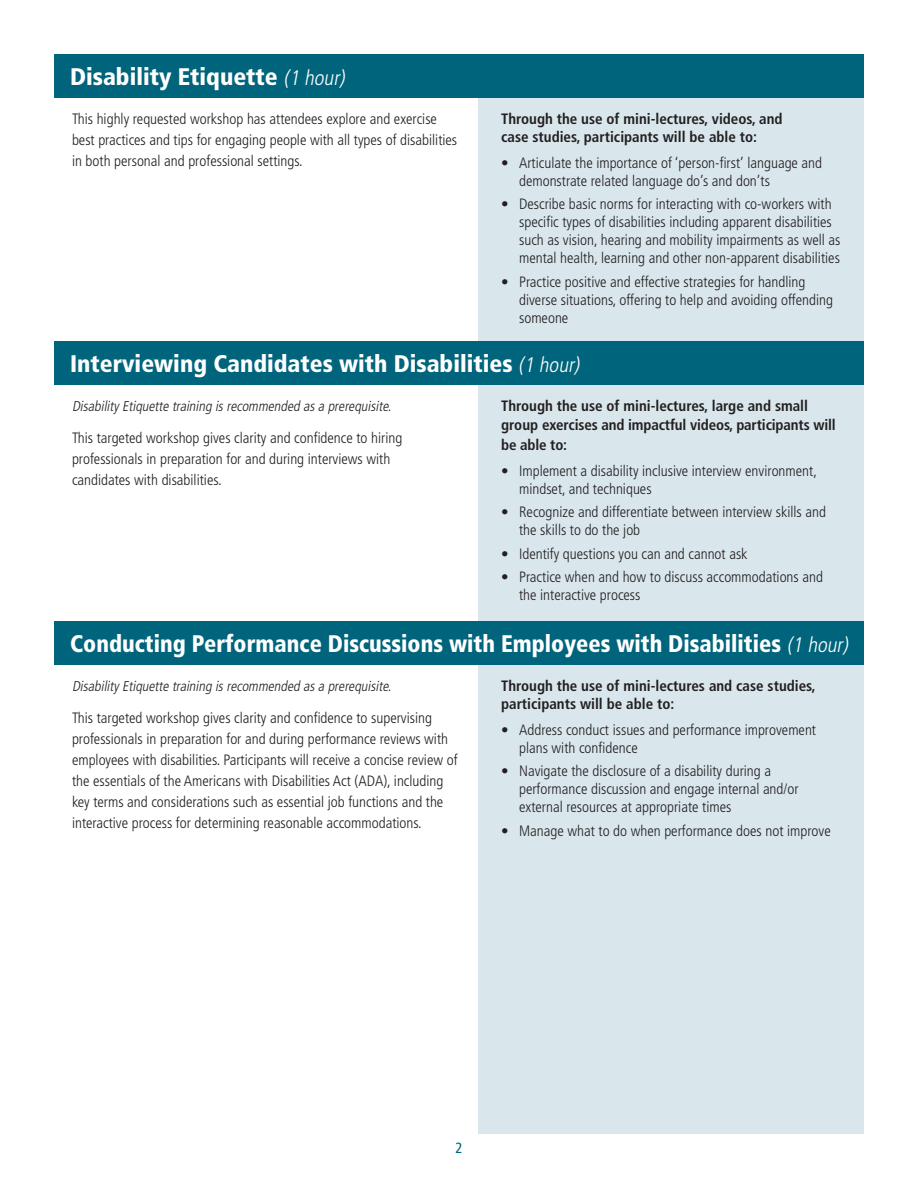
<style>
.page{position:relative;width:918px;height:1188px;background:#fff}
.page>*{position:absolute;margin:0;border:0;box-sizing:border-box;transform-origin:0 0}
.t1{font:900 condensed 24px "Frutiger LT Std";color:#fff}
.t2{font:900 condensed 24px "Frutiger LT Std";color:#fff;scale:.95 1}
.Body_Bullet_Copy{font:300 condensed 15px/18px "Frutiger LT Std";color:#231f20}
.Body_Bullet_Copy-2{font:700 condensed 15px/18px "Frutiger LT Std";color:#231f20}
.Body_Copy{font:300 condensed 15px/21px "Frutiger LT Std";color:#231f20}
.Body_Copy-2{font:700 condensed 15px/19.5px "Frutiger LT Std";letter-spacing:-.01em;color:#231f20}
.Bar_Subheads{font:condensed 14.85px "Frutiger LT Std";color:#00657c}
.Body_Copy-3{font:italic 300 condensed 14.25px "Frutiger LT Std";color:#231f20}
.s1{font-weight:300;font-style:italic;font-size:21px}
</style>
<div class="page">
<div style="left:478px;top:54px;width:386px;height:1080px;background:#d9e7ed"></div>
<div style="left:54px;top:341px;width:810px;height:43px;background:#00657c"></div>
<div style="left:54px;top:621px;width:810px;height:43px;background:#00657c"></div>
<div style="left:54px;top:54px;width:810px;height:43px;background:#00657c"></div>
<p class="t1" style="left:70px;top:62px;width:280px">Disability Etiquette <span class="s1">(1 hour)</span></p>
<p class="Body_Bullet_Copy" style="left:72px;top:108px;width:387px;line-height:21px">This highly requested workshop has attendees explore and exercise best practices and tips for engaging people with all types of disabilities in both personal and professional settings.</p>
<p class="Body_Bullet_Copy-2" style="left:501px;top:110px;width:283px">Through the use of mini-lectures, videos, and case studies, participants will be able to:</p>
<p class="Body_Bullet_Copy" style="left:519px;top:154px;width:305px;text-indent:-18px">• Articulate the importance of ‘person-first’ language and demonstrate related language do’s and don’ts</p>
<p class="Body_Bullet_Copy" style="left:519px;top:195px;width:323px;text-indent:-18px">• Describe basic norms for interacting with co-workers with specific types of disabilities including apparent disabilities such as vision, hearing and mobility impairments as well as mental health, learning and other non-apparent disabilities</p>
<p class="Body_Bullet_Copy" style="left:519px;top:273px;width:315px;text-indent:-18px">• Practice positive and effective strategies for handling diverse situations, offering to help and avoiding offending someone</p>
<p class="t1" style="left:70px;top:349px;width:515px">Interviewing Candidates with Disabilities <span class="s1">(1 hour)</span></p>
<p class="Body_Copy-3" style="left:72px;top:398px;width:324px">DisabilityEtiquette training isrecommended asa prerequisite.</p>
<p class="Body_Copy" style="left:72px;top:427px;width:332px">This targeted workshop gives clarity and confidence to hiring professionals in preparation for and during interviews with candidates with disabilities.</p>
<p class="Body_Copy-2" style="left:501px;top:396px;width:336px">Through the use of mini-lectures, large and small group exercises and impactful videos, participants will be able to:</p>
<p class="Body_Bullet_Copy" style="left:519px;top:462px;width:299px;text-indent:-18px">• Implement a disability inclusive interview environment, mindset, and techniques</p>
<p class="Body_Bullet_Copy" style="left:519px;top:504px;width:308px;text-indent:-18px">• Recognize and differentiate between interview skills and the skills to do the job</p>
<p class="Body_Bullet_Copy" style="left:501px;top:545px;width:248px">• Identify questions you can and cannot ask</p>
<p class="Body_Bullet_Copy" style="left:519px;top:568px;width:305px;text-indent:-18px">• Practice when and how to discuss accommodations and the interactive process</p>
<p class="t2" style="left:70px;top:629px;width:825px">Conducting Performance Discussions with Employees with Disabilities <span class="s1">(1 hour)</span></p>
<p class="Body_Copy-3" style="left:72px;top:678px;width:324px">DisabilityEtiquette training isrecommended asa prerequisite.</p>
<p class="Body_Bullet_Copy" style="left:72px;top:707px;width:387px;line-height:21px">This targeted workshop gives clarity and confidence to supervising professionals in preparation for and during performance reviews with employees with disabilities. Participants will receive a concise review of the essentials of the Americans with Disabilities Act (ADA), including key terms and considerations such as essential job functions and the interactive process for determining reasonable accommodations.</p>
<p class="Body_Bullet_Copy-2" style="left:501px;top:677px;width:316px">Through the use of mini-lectures and case studies, participants will be able to:</p>
<p class="Body_Bullet_Copy" style="left:519px;top:721px;width:299px;text-indent:-18px">• Address conduct issues and performance improvement plans with confidence</p>
<p class="Body_Bullet_Copy" style="left:519px;top:762px;width:281px;text-indent:-18px">• Navigate the disclosure of a disability during a performance discussion and engage internal and/or external resources at appropriate times</p>
<p class="Body_Bullet_Copy" style="left:501px;top:822px;width:331px">• Manage what to do when performance does not improve</p>
<p class="Bar_Subheads" style="left:455px;top:1139px;width:9px">2</p>
</div>
